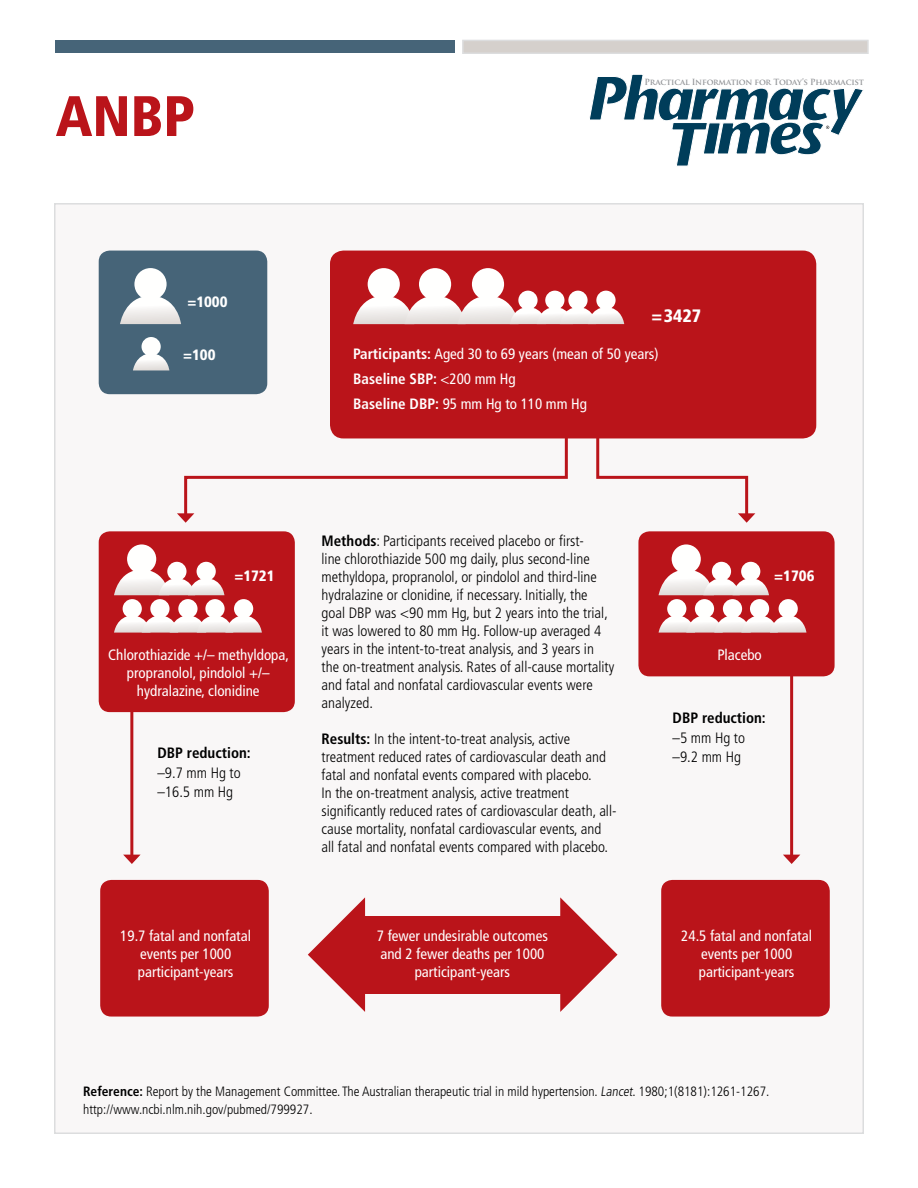
<style>
.page{position:relative;width:918px;height:1188px;background:#fff}
.page>*{position:absolute;margin:0;border:0;box-sizing:border-box;transform-origin:0 0}
.t1{font:900 condensed 57px "Frutiger LT Std";color:#ba141a}
.t2{font:900 condensed 18px "Frutiger LT Std";color:#fff}
.t3{font:300 condensed 15px/18px "Frutiger LT Std";color:#000}
.t4{font:condensed 15px/18px "Frutiger LT Std";color:#fff;text-align:center}
.t5{font:700 condensed 15px "Frutiger LT Std";color:#000}
.t6{font:900 condensed 15px "Frutiger LT Std";color:#fff}
.t7{font:300 condensed 13.5px/18px "Frutiger LT Std";color:#000}
.t8{font:700 8.25px "Trajan Pro";letter-spacing:-.02em;color:#939598}
.s1{font-weight:700}
</style>
<div class="page">
<div style="left:54px;top:203px;width:810px;height:931px;background:#f9f7f7;border:2px solid #dcddde"></div>
<div style="left:462px;top:40px;width:407px;height:14px;background:#d5d0cc;border:2px solid #dcddde"></div>
<div style="left:56px;top:40px;width:399px;height:13px;background:#466478"></div>
<div style="left:99px;top:251px;width:168px;height:143px;background:#466478;border-radius:11px"></div>
<div style="left:99px;top:531px;width:196px;height:181px;background:#ba141a;border-radius:11px"></div>
<div style="left:100px;top:880px;width:169px;height:137px;background:#ba141a;border-radius:11px"></div>
<div style="left:661px;top:880px;width:169px;height:137px;background:#ba141a;border-radius:11px"></div>
<div style="left:638px;top:531px;width:197px;height:145px;background:#ba141a;border-radius:11px"></div>
<div style="left:330px;top:251px;width:486px;height:187px;background:#ba141a;border-radius:14px"></div>
<div style="left:134px;top:268px;width:33px;height:32px;background:#fffffe;border-radius:16px"></div>
<svg style="left:120px;top:296px;width:61px;height:28px"></svg>
<div style="left:368px;top:268px;width:32px;height:32px;background:#fffffe;border-radius:16px"></div>
<div style="left:419px;top:268px;width:32px;height:32px;background:#fffffe;border-radius:16px"></div>
<div style="left:472px;top:268px;width:32px;height:32px;background:#fffffe;border-radius:16px"></div>
<div style="left:142px;top:337px;width:19px;height:19px;background:#fffffe;border-radius:10px"></div>
<svg style="left:133px;top:354px;width:36px;height:16px"></svg>
<div style="left:127px;top:544px;width:29px;height:30px;background:#fffffe;border-radius:15px"></div>
<svg style="left:167px;top:562px;width:20px;height:19px"></svg>
<div style="left:197px;top:562px;width:19px;height:19px;background:#fffffe;border-radius:10px"></div>
<svg style="left:114px;top:570px;width:110px;height:25px"></svg>
<div style="left:672px;top:544px;width:29px;height:30px;background:#fffffe;border-radius:15px"></div>
<svg style="left:712px;top:562px;width:19px;height:19px"></svg>
<svg style="left:741px;top:562px;width:19px;height:19px"></svg>
<svg style="left:659px;top:570px;width:110px;height:25px"></svg>
<div style="left:123px;top:599px;width:19px;height:19px;background:#fffffe;border-radius:10px"></div>
<svg style="left:150px;top:599px;width:20px;height:19px"></svg>
<svg style="left:178px;top:599px;width:20px;height:19px"></svg>
<svg style="left:205px;top:599px;width:20px;height:19px"></svg>
<div style="left:234px;top:599px;width:19px;height:19px;background:#fffffe;border-radius:10px"></div>
<svg style="left:114px;top:616px;width:148px;height:17px;background:#e9cecd"></svg>
<div style="left:667px;top:599px;width:19px;height:19px;background:#fffffe;border-radius:10px"></div>
<svg style="left:695px;top:599px;width:19px;height:19px"></svg>
<svg style="left:723px;top:599px;width:19px;height:19px"></svg>
<div style="left:750px;top:599px;width:19px;height:19px;background:#fffffe;border-radius:10px"></div>
<div style="left:779px;top:599px;width:19px;height:19px;background:#fffffe;border-radius:10px"></div>
<svg style="left:659px;top:616px;width:147px;height:17px;background:#e9cfce"></svg>
<svg style="left:518px;top:291px;width:20px;height:19px"></svg>
<svg style="left:545px;top:291px;width:19px;height:19px"></svg>
<svg style="left:568px;top:291px;width:20px;height:19px"></svg>
<svg style="left:596px;top:291px;width:20px;height:19px"></svg>
<svg style="left:353px;top:296px;width:271px;height:28px"></svg>
<div style="left:357px;top:916px;width:209px;height:77px;background:#ba141a"></div>
<svg style="left:560px;top:897px;width:58px;height:115px"></svg>
<svg style="left:308px;top:897px;width:57px;height:115px"></svg>
<svg style="left:177px;top:429px;width:392px;height:94px"></svg>
<svg style="left:595px;top:438px;width:160px;height:85px"></svg>
<hr style="left:790px;top:672px;width:3px;height:185px;background:#ba141a">
<svg style="left:783px;top:855px;width:17px;height:9px"></svg>
<hr style="left:130px;top:686px;width:3px;height:171px;background:#ba141a">
<svg style="left:123px;top:855px;width:17px;height:9px"></svg>
<svg style="left:589px;top:74px;width:274px;height:92px"></svg>
<h1 class="t1" style="left:56px;top:82px;width:141px">ANBP</h1>
<p class="t6" style="left:187px;top:293px;width:42px">=1000</p>
<p class="t6" style="left:183px;top:345px;width:34px">=100</p>
<p class="t8" style="left:645px;top:77px;width:221px">Practical Information for Today’s Pharmacist</p>
<p class="t2" style="left:651px;top:305px;width:51px">=3427</p>
<p class="t4" style="left:353px;top:342px;width:307px;line-height:24.8px;text-align:left"><span class="s1">Participants:</span> Aged 30 to 69 years (mean of 50 years)<br><span class="s1">Baseline SBP:</span> &lt;200 mm Hg<br><span class="s1">Baseline DBP:</span> 95 mm Hg to 110 mm Hg</p>
<p class="t3" style="left:322px;top:532px;width:294px"><span class="s1">Methods</span>: Participants received placebo or first-<br>line chlorothiazide 500 mg daily, plus second-line methyldopa, propranolol, or pindolol and third-line hydralazine or clonidine, if necessary. Initially, the goal DBP was &lt;90 mm Hg, but 2 years into the trial, it was lowered to 80 mm Hg. Follow-up averaged 4 years in the intent-to-treat analysis, and 3 years in the on-treatment analysis. Rates of all-cause mortality and fatal and nonfatal cardiovascular events were analyzed.</p>
<p class="t3" style="left:322px;top:730px;width:296px"><span class="s1">Results:</span> In the intent-to-treat analysis, active treatment reduced rates of cardiovascular death and fatal and nonfatal events compared with placebo.<br>In the on-treatment analysis, active treatment significantly reduced rates of cardiovascular death, all&shy;cause mortality, nonfatal cardiovascular events, and all fatal and nonfatal events compared with placebo.</p>
<p class="t6" style="left:234px;top:567px;width:42px">=1721</p>
<p class="t6" style="left:774px;top:567px;width:42px">=1706</p>
<p class="t4" style="left:717px;top:646px;width:46px">Placebo</p>
<p class="t4" style="left:108px;top:646px;width:182px">Chlorothiazide +/– methyldopa, propranolol, pindolol +/– hydralazine, clonidine</p>
<p class="t5" style="left:673px;top:709px;width:95px">DBP reduction:</p>
<p class="t3" style="left:673px;top:728px;width:74px;line-height:19.5px">–5 mm Hg to –9.2 mm Hg</p>
<p class="t5" style="left:157px;top:744px;width:95px">DBP reduction:</p>
<p class="t3" style="left:157px;top:763px;width:85px;line-height:19.5px">–9.7 mm Hg to –16.5 mm Hg</p>
<p class="t4" style="left:120px;top:927px;width:132px">19.7 fatal and nonfatal events per 1000 participant-years</p>
<p class="t4" style="left:681px;top:927px;width:132px">24.5 fatal and nonfatal events per 1000 participant-years</p>
<p class="t4" style="left:377px;top:927px;width:173px">7 fewer undesirable outcomes and 2 fewer deaths per 1000 participant-years</p>
<p class="t7" style="left:83px;top:1082px;width:688px"><span class="s1">Reference:</span> Report by the Management Committee. The Australian therapeutic trial in mild hypertension. Lancet. 1980;1(8181):1261-1267. http://www.ncbi.nlm.nih.gov/pubmed/799927.</p>
</div>
